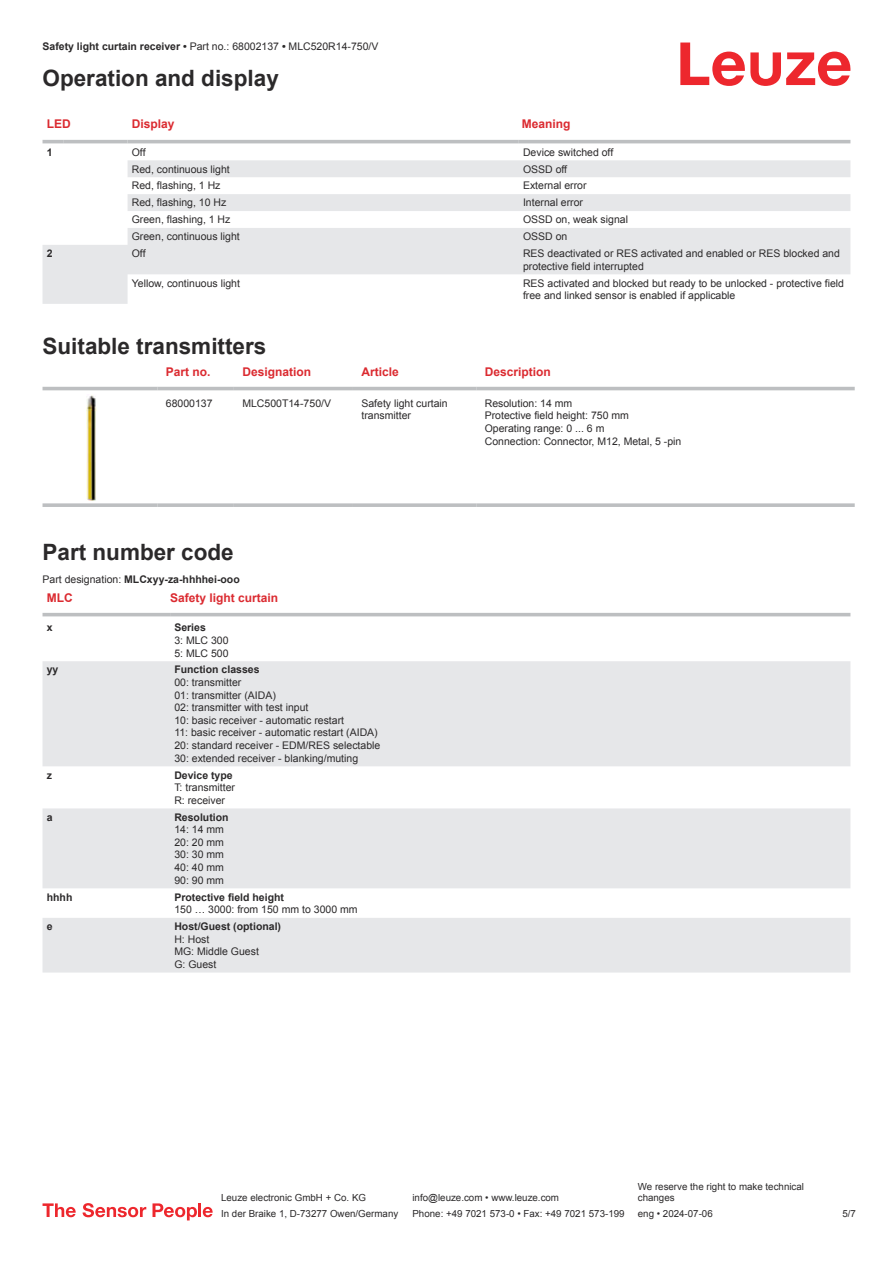
<style>
.page{position:relative;width:893px;height:1263px;background:#fff}
.page>*{position:absolute;margin:0;border:0;box-sizing:border-box;transform-origin:0 0}
.t1{font:700 22.5px "Arial";color:#2b292a}
.t2{font:700 12px "Arial";color:#db2a30}
.t3{font:10.5px/12.6px "Arial";color:#2b292a}
.t4{font:700 10.5px "Arial";color:#2b292a}
.t5{font:9.75px/11.7px "Arial";color:#2b292a}
.s1{font-weight:700}
.s2{font-weight:400}
</style>
<div class="page">
<svg style="left:680px;top:43px;width:170px;height:43px"></svg>
<svg style="left:43px;top:143px;width:807px;height:1px"></svg>
<svg style="left:43px;top:160px;width:807px;height:144px;fill:#e6e7e9"></svg>
<hr style="left:43px;top:140px;width:21px;height:3px;background:#bdbfc1">
<hr style="left:64px;top:140px;width:64px;height:3px;background:#bdbfc1">
<hr style="left:128px;top:140px;width:391px;height:3px;background:#bdbfc1">
<hr style="left:519px;top:140px;width:331px;height:3px;background:#bdbfc1">
<svg style="left:43px;top:386px;width:812px;height:113px"></svg>
<hr style="left:43px;top:387px;width:114px;height:3px;background:#bdbfc1">
<hr style="left:157px;top:387px;width:77px;height:3px;background:#bdbfc1">
<hr style="left:234px;top:387px;width:119px;height:3px;background:#bdbfc1">
<hr style="left:353px;top:387px;width:123px;height:3px;background:#bdbfc1">
<hr style="left:476px;top:387px;width:379px;height:3px;background:#bdbfc1">
<svg style="left:43px;top:503px;width:114px;height:4px"></svg>
<svg style="left:157px;top:503px;width:77px;height:4px"></svg>
<svg style="left:234px;top:503px;width:119px;height:4px"></svg>
<svg style="left:353px;top:503px;width:123px;height:4px"></svg>
<svg style="left:476px;top:503px;width:379px;height:4px;background:#c3c5c7"></svg>
<img style="left:87px;top:395px;width:9px;height:106px">
<svg style="left:43px;top:661px;width:807px;height:311px;fill:#e6e7e9"></svg>
<hr style="left:43px;top:613px;width:127px;height:3px;background:#bdbfc1">
<hr style="left:170px;top:613px;width:680px;height:3px;background:#bdbfc1">
<svg style="left:43px;top:1203px;width:33px;height:14px"></svg>
<svg style="left:83px;top:1203px;width:63px;height:14px"></svg>
<svg style="left:153px;top:1203px;width:44px;height:17px"></svg>
<hr style="left:198px;top:1203px;width:3px;height:14px;background:#ed272d">
<svg style="left:203px;top:1207px;width:10px;height:10px"></svg>
<p class="t3" style="left:43px;top:41px;width:337px"><span class="s1">Safety light curtain receiver •</span> Part no.: 68002137 <span class="s1">•</span> MLC520R14-750/V</p>
<h1 class="t1" style="left:43px;top:70px;width:238px">Operation and display</h1>
<p class="t2" style="left:47px;top:119px;width:25px">LED</p>
<p class="t2" style="left:132px;top:119px;width:44px">Display</p>
<p class="t2" style="left:522px;top:119px;width:50px">Meaning</p>
<p class="t4" style="left:47px;top:148px;width:7px">1</p>
<p class="t3" style="left:132px;top:147px;width:15px">Off</p>
<p class="t3" style="left:523px;top:147px;width:92px">Device switched off</p>
<p class="t3" style="left:132px;top:163px;width:100px">Red, continuous light</p>
<p class="t3" style="left:523px;top:163px;width:46px">OSSD off</p>
<p class="t3" style="left:132px;top:180px;width:90px">Red, flashing, 1 Hz</p>
<p class="t3" style="left:523px;top:180px;width:65px">External error</p>
<p class="t3" style="left:132px;top:197px;width:96px">Red, flashing, 10 Hz</p>
<p class="t3" style="left:523px;top:197px;width:62px">Internal error</p>
<p class="t3" style="left:132px;top:214px;width:100px">Green, flashing, 1 Hz</p>
<p class="t3" style="left:523px;top:214px;width:107px">OSSD on, weak signal</p>
<p class="t3" style="left:132px;top:231px;width:109px">Green, continuous light</p>
<p class="t3" style="left:523px;top:231px;width:46px">OSSD on</p>
<p class="t4" style="left:47px;top:249px;width:7px">2</p>
<p class="t3" style="left:132px;top:248px;width:15px">Off</p>
<p class="t3" style="left:523px;top:248px;width:318px">RES deactivated or RES activated and enabled or RES blocked and protective field interrupted</p>
<p class="t3" style="left:132px;top:277px;width:110px">Yellow, continuous light</p>
<p class="t3" style="left:523px;top:277px;width:322px">RES activated and blocked but ready to be unlocked - protective field free and linked sensor is enabled if applicable</p>
<h1 class="t1" style="left:43px;top:338px;width:225px">Suitable transmitters</h1>
<p class="t2" style="left:166px;top:367px;width:46px">Part no.</p>
<p class="t2" style="left:242px;top:367px;width:70px">Designation</p>
<p class="t2" style="left:361px;top:367px;width:39px">Article</p>
<p class="t2" style="left:485px;top:367px;width:68px">Description</p>
<p class="t3" style="left:166px;top:398px;width:48px">68000137</p>
<p class="t3" style="left:242px;top:398px;width:90px">MLC500T14-750/V</p>
<p class="t3" style="left:361px;top:398px;width:88px">Safety light curtain transmitter</p>
<p class="t3" style="left:485px;top:398px;width:198px">Resolution: 14 mm<br>Protective field height: 750 mm<br>Operating range: 0 ... 6 m<br>Connection: Connector, M12, Metal, 5 -pin</p>
<h1 class="t1" style="left:43px;top:543px;width:193px">Part number code</h1>
<p class="t2" style="left:47px;top:593px;width:27px">MLC</p>
<p class="t2" style="left:170px;top:593px;width:110px">Safety light curtain</p>
<p class="t4" style="left:47px;top:624px;width:7px">x</p>
<p class="t4" style="left:174px;top:624px;width:33px">Series</p>
<p class="t3" style="left:174px;top:635px;width:56px">3: MLC 300<br>5: MLC 500</p>
<p class="t4" style="left:47px;top:666px;width:13px">yy</p>
<p class="t4" style="left:174px;top:666px;width:87px">Function classes</p>
<p class="t3" style="left:174px;top:677px;width:207px">00: transmitter<br>01: transmitter (AIDA)<br>02: transmitter with test input<br>10: basic receiver - automatic restart<br>11: basic receiver - automatic restart (AIDA)<br>20: standard receiver - EDM/RES selectable 30: extended receiver - blanking/muting</p>
<p class="t4" style="left:47px;top:771px;width:7px">z</p>
<p class="t4" style="left:174px;top:771px;width:60px">Device type</p>
<p class="t3" style="left:174px;top:782px;width:62px">T: transmitter<br>R: receiver</p>
<p class="t4" style="left:47px;top:813px;width:7px">a</p>
<p class="t4" style="left:174px;top:813px;width:56px">Resolution</p>
<p class="t3" style="left:174px;top:824px;width:51px;text-align:justify">14: 14 mm 20: 20 mm 30: 30 mm 40: 40 mm 90: 90 mm</p>
<p class="t4" style="left:47px;top:893px;width:27px">hhhh</p>
<p class="t4" style="left:174px;top:893px;width:111px">Protective field height</p>
<p class="t3" style="left:174px;top:904px;width:185px">150 … 3000: from 150 mm to 3000 mm</p>
<p class="t4" style="left:47px;top:922px;width:7px">e</p>
<p class="t4" style="left:174px;top:922px;width:108px">Host/Guest (optional)</p>
<p class="t3" style="left:174px;top:934px;width:86px">H: Host<br>MG: Middle Guest<br>G: Guest</p>
<p class="t4" style="left:43px;top:575px;width:199px"><span class="s2">Part designation:</span> MLCxyy-za-hhhhei-ooo</p>
<p class="t5" style="left:221px;top:1193px;width:146px">Leuze electronic GmbH + Co. KG</p>
<p class="t5" style="left:412px;top:1193px;width:148px">info@leuze.com • www.leuze.com</p>
<p class="t5" style="left:638px;top:1181px;width:168px">We reserve the right to make technical changes</p>
<p class="t5" style="left:221px;top:1209px;width:179px">In der Braike 1, D-73277 Owen/Germany</p>
<p class="t5" style="left:412px;top:1209px;width:214px">Phone: +49 7021 573-0 • Fax: +49 7021 573-199</p>
<p class="t5" style="left:638px;top:1209px;width:76px">eng • 2024-07-06</p>
<p class="t5" style="left:842px;top:1209px;width:15px">5 /7</p>
</div>
